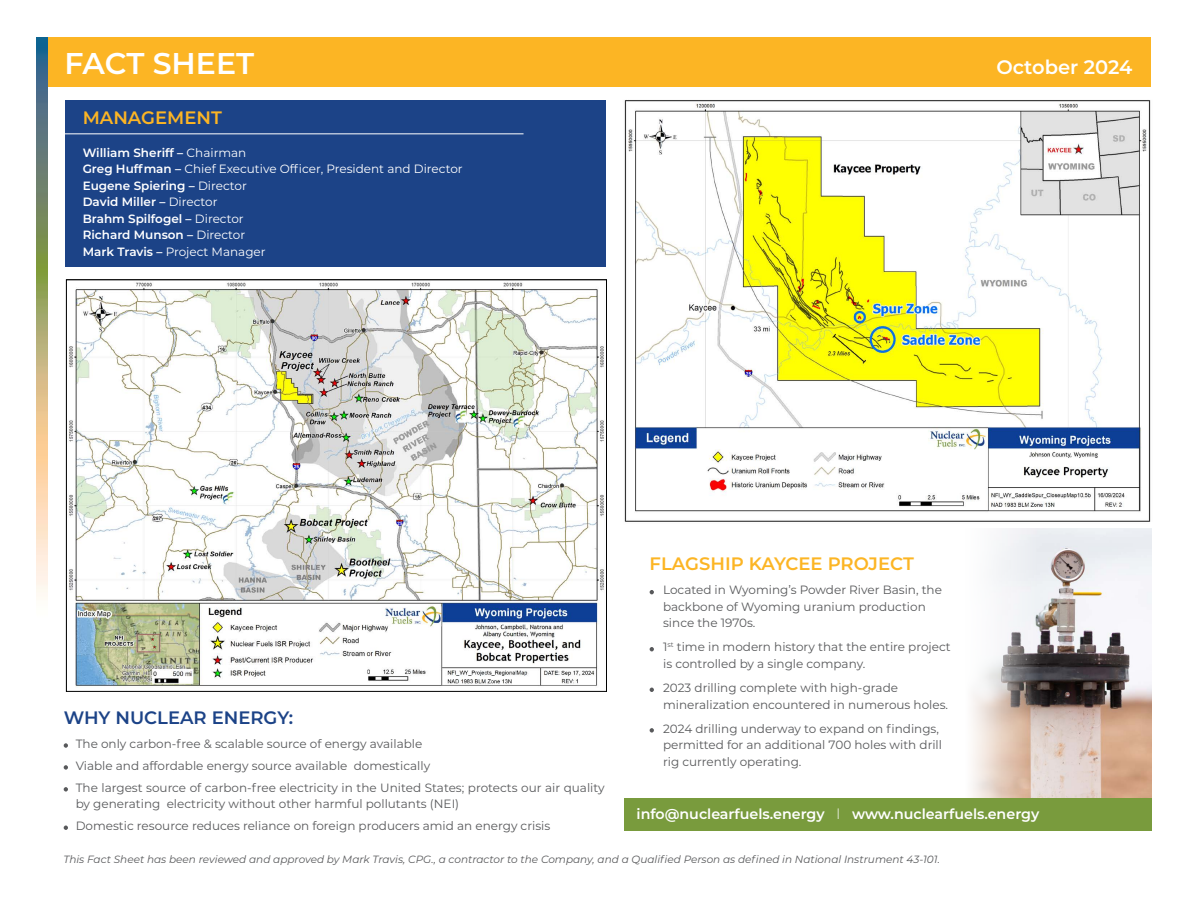
<style>
.page{position:relative;width:1188px;height:918px;background:#fff}
.page>*{position:absolute;margin:0;border:0;box-sizing:border-box;transform-origin:0 0}
.t1{font:600 30px "Montserrat";color:#fff}
.t2{font:600 19.5px "Montserrat";color:#fff}
.t3{font:600 18px "Montserrat";color:#fcb524}
.t4{font:600 18px "Montserrat";color:#1c4387}
.t5{font:600 14.25px "Montserrat";color:#fff}
.t6{font:12px/16.5px "Montserrat";color:#58595b}
.t7{font:12px/16.5px "Montserrat";color:#fff}
.t8{font:italic 10.5px "Montserrat";color:#58595b}
.s1{font-weight:600}
.s2{font-weight:300}
</style>
<div class="page">
<img style="left:972px;top:528px;width:180px;height:270px">
<svg style="left:64px;top:743px;width:4px;height:5px"></svg>
<svg style="left:64px;top:765px;width:4px;height:5px"></svg>
<svg style="left:64px;top:787px;width:4px;height:5px"></svg>
<svg style="left:64px;top:826px;width:4px;height:4px"></svg>
<div style="left:624px;top:798px;width:528px;height:32px;background:#799b3d"></div>
<img style="left:37px;top:38px;width:11px;height:561px">
<div style="left:48px;top:38px;width:1102px;height:49px;background:#fcb524"></div>
<svg style="left:650px;top:590px;width:4px;height:4px"></svg>
<svg style="left:650px;top:647px;width:4px;height:4px"></svg>
<svg style="left:650px;top:688px;width:4px;height:4px"></svg>
<svg style="left:650px;top:728px;width:4px;height:5px"></svg>
<img style="left:624px;top:100px;width:527px;height:422px">
<div style="left:65px;top:100px;width:541px;height:167px;background:#1c4387"></div>
<hr style="left:64px;top:133px;width:460px;height:1px;background:#fff">
<img style="left:68px;top:282px;width:536px;height:406px">
<h1 class="t1" style="left:64px;top:42px;width:191px">FACT SHEET</h1>
<h2 class="t2" style="left:996px;top:54px;width:138px">October 2024</h2>
<h3 class="t3" style="left:83px;top:105px;width:141px">MANAGEMENT</h3>
<p class="t7" style="left:83px;top:144px;width:382px"><span class="s1">William Sheriff –</span> Chairman<br><span class="s1">Greg Huffman –</span> Chief Executive Officer, President and Director<br><span class="s1">Eugene Spiering –</span> Director<br><span class="s1">David Miller –</span> Director<br><span class="s1">Brahm Spilfogel –</span> Director<br><span class="s1">Richard Munson –</span> Director<br><span class="s1">Mark Travis –</span> Project Manager</p>
<h3 class="t3" style="left:650px;top:551px;width:266px">FLAGSHIP KAYCEE PROJECT</h3>
<p class="t6" style="left:663px;top:581px;width:280px">Located in Wyoming’s Powder River Basin, the backbone of Wyoming uranium production since the 1970s.</p>
<p class="t6" style="left:663px;top:639px;width:289px">1<sup>st</sup> time in modern history that the entire project is controlled by a single company.</p>
<p class="t6" style="left:663px;top:679px;width:287px">2023 drilling complete with high-grade mineralization encountered in numerous holes.</p>
<p class="t6" style="left:663px;top:720px;width:280px">2024 drilling underway to expand on findings, permitted for an additional 700 holes with drill rig currently operating.</p>
<h3 class="t4" style="left:64px;top:705px;width:231px">WHY NUCLEAR ENERGY:</h3>
<p class="t6" style="left:76px;top:732px;width:531px;line-height:21.9px">The only carbon-free &amp; scalable source of energy available<br>Viable and affordable energy source available domestically<br>The largest source of carbon-free electricity in the United States; protects our air quality</p>
<p class="t6" style="left:76px;top:792px;width:476px;line-height:21.9px">by generating electricity without other harmful pollutants (NEI)<br>Domestic resource reduces reliance on foreign producers amid an energy crisis</p>
<p class="t8" style="left:63px;top:852px;width:878px">This Fact Sheet has been reviewed and approved by Mark Travis, CPG., a contractor to the Company, and a Qualified Person as defined in National Instrument 43-101.</p>
<p class="t5" style="left:637px;top:804px;width:404px">info@nuclearfuels.energy <span class="s2">l</span> www.nuclearfuels.energy</p>
</div>
